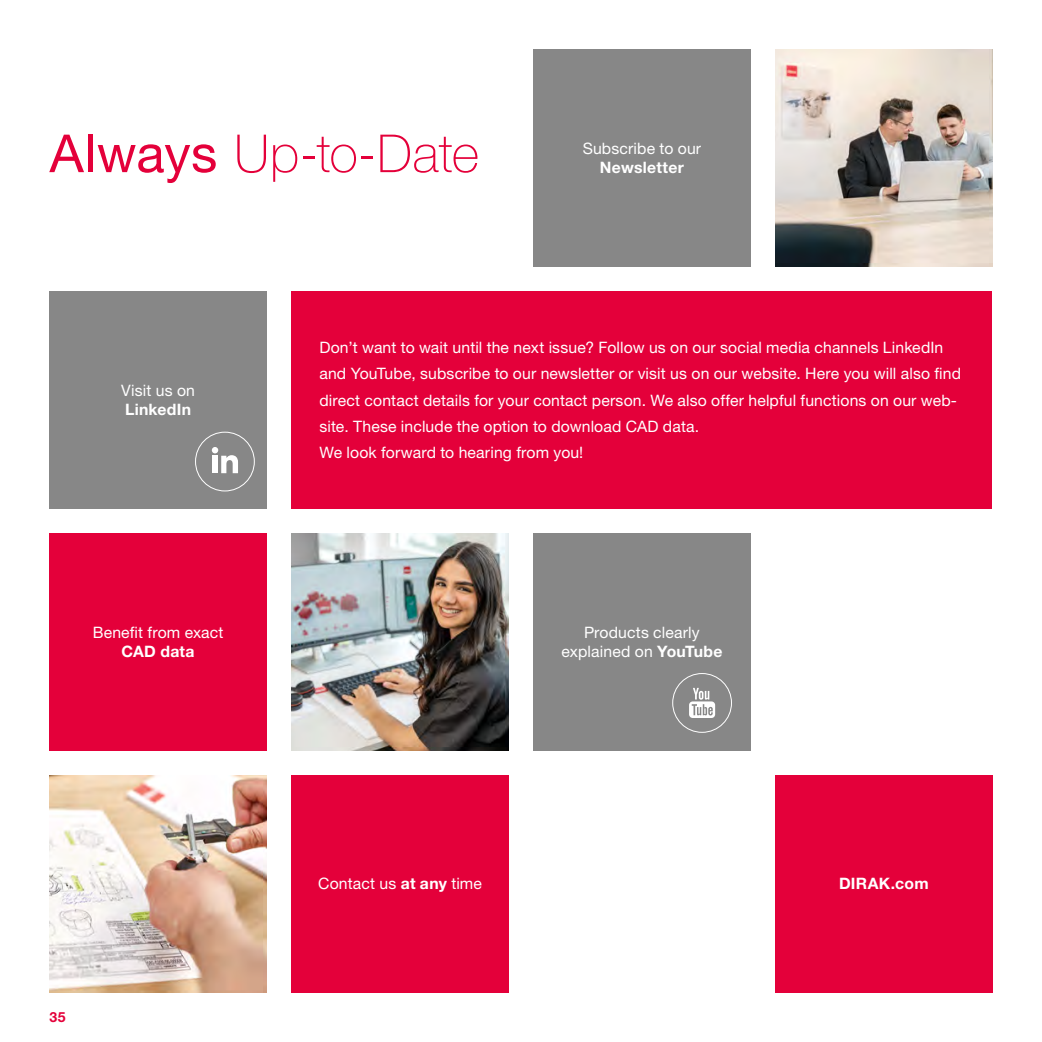
<style>
.page{position:relative;width:1042px;height:1042px;background:#fff}
.page>*{position:absolute;margin:0;border:0;box-sizing:border-box;transform-origin:0 0}
.Head_DE_klein{font:100 52.5px "Helvetica Neue";color:#e4003a}
.Head_DE_klein-2{font:15.75px/18.9px "Helvetica Neue LT Pro";letter-spacing:.01em;color:#fff;text-align:center}
.Head_DE_klein-3{font:700 15.75px "Helvetica Neue LT Pro";letter-spacing:.015em;color:#fff}
.t1{font:700 14px "Helvetica Neue LT Pro";color:#e4003a}
.s1{font-family:"Helvetica Neue LT Pro";font-weight:400}
.s2{font-weight:700}
</style>
<div class="page">
<img style="left:291px;top:533px;width:217px;height:217px">
<div style="left:50px;top:291px;width:217px;height:217px;background:#878787"></div>
<div style="left:50px;top:533px;width:217px;height:217px;background:#e4003a"></div>
<div style="left:775px;top:775px;width:217px;height:217px;background:#e4003a"></div>
<div style="left:291px;top:291px;width:701px;height:217px;background:#e4003a"></div>
<div style="left:533px;top:50px;width:217px;height:217px;background:#878787"></div>
<img style="left:775px;top:50px;width:217px;height:217px">
<div style="left:195px;top:432px;width:60px;height:59px;border:1px solid #fff;border-radius:50%"></div>
<svg style="left:212px;top:447px;width:26px;height:26px"></svg>
<div style="left:533px;top:533px;width:217px;height:217px;background:#878787"></div>
<div style="left:672px;top:673px;width:60px;height:60px;border:1px solid #fff;border-radius:50%"></div>
<svg style="left:689px;top:688px;width:26px;height:30px"></svg>
<div style="left:291px;top:775px;width:217px;height:217px;background:#e4003a"></div>
<img style="left:50px;top:775px;width:217px;height:217px">
<p class="Head_DE_klein" style="left:50px;top:114px;width:431px"><span class="s1">Always</span> Up-to-Date</p>
<p class="Head_DE_klein-2" style="left:583px;top:139px;width:120px">Subscribe to our<br><span class="s2">Newsletter</span></p>
<p class="Head_DE_klein-2" style="left:121px;top:381px;width:75px;text-align:left">Visit us on<br><span class="s2">LinkedIn</span></p>
<p class="Head_DE_klein-2" style="left:93px;top:623px;width:132px">Benefit from exact<br><span class="s2">CAD data</span></p>
<p class="t1" style="left:50px;top:1008px;width:17px">35</p>
<p class="Head_DE_klein-2" style="left:319px;top:334px;width:643px;line-height:26.2px;text-align:left">Don’t want to wait until the next issue? Follow us on our social media channels LinkedIn and YouTube, subscribe to our newsletter or visit us on our website. Here you will also find direct contact details for your contact person. We also offer helpful functions on our web&shy;site. These include the option to download CAD data.</p>
<p class="Head_DE_klein-2" style="left:319px;top:443px;width:265px">We look forward to hearing from you!</p>
<p class="Head_DE_klein-2" style="left:561px;top:623px;width:162px">Products clearly explained on <span class="s2">YouTube</span></p>
<p class="Head_DE_klein-2" style="left:318px;top:874px;width:165px">Contact us <span class="s2">at any</span> time</p>
<p class="Head_DE_klein-3" style="left:839px;top:874px;width:91px">DIRAK.com</p>
</div>
